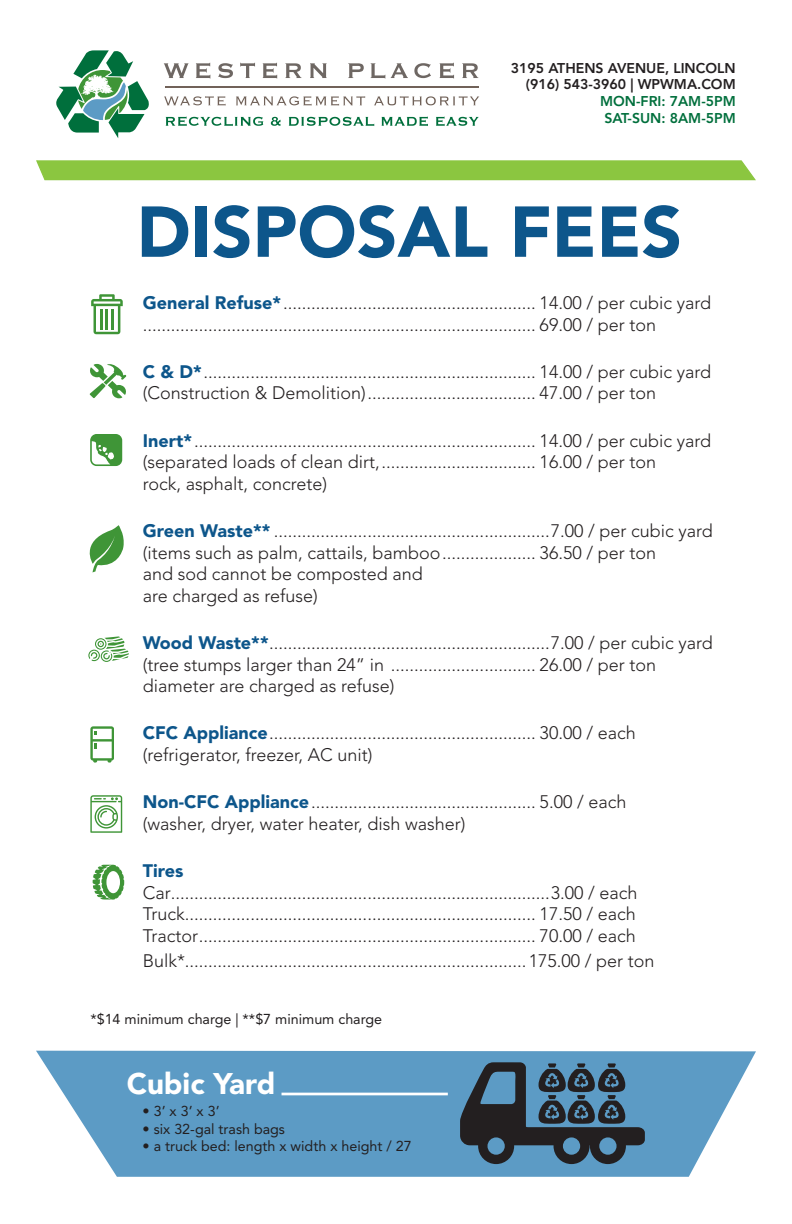
<style>
.page{position:relative;width:792px;height:1224px;background:#fff}
.page>*{position:absolute;margin:0;border:0;box-sizing:border-box;transform-origin:0 0}
.t1{font:900 71.2px "Avenir LT Std";color:#0d568b}
.t2{font:900 29.6px "Avenir LT Std";color:#fff}
.t3{font:300 18px/21.6px "Avenir LT Std";color:#231f20}
.t4{font:900 18px "Avenir LT Std";color:#0d568b}
.t5{font:14.2px "Avenir LT Std";color:#231f20}
.t6{font:800 14px "Avenir LT Std";color:#231f20}
.t7{font:800 14px/16.8px "Avenir LT Std";color:#006f3c}
.s1{font-weight:900;color:#0d568b}
</style>
<div class="page">
<svg style="left:36px;top:160px;width:720px;height:21px;background:#92c94c"></svg>
<svg style="left:90px;top:434px;width:32px;height:32px"></svg>
<svg style="left:88px;top:636px;width:41px;height:26px"></svg>
<svg style="left:89px;top:364px;width:38px;height:34px"></svg>
<svg style="left:90px;top:726px;width:24px;height:37px"></svg>
<svg style="left:90px;top:525px;width:34px;height:47px"></svg>
<svg style="left:90px;top:795px;width:32px;height:38px"></svg>
<svg style="left:91px;top:294px;width:32px;height:40px"></svg>
<hr style="left:111px;top:309px;width:3px;height:21px;background:#3f9537">
<hr style="left:106px;top:309px;width:2px;height:21px;background:#3f9537">
<hr style="left:100px;top:309px;width:2px;height:21px;background:#3f9537">
<svg style="left:93px;top:865px;width:31px;height:35px"></svg>
<svg style="left:36px;top:1051px;width:720px;height:126px;background:#71a8cc"></svg>
<hr style="left:282px;top:1093px;width:166px;height:2px;background:#fff">
<svg style="left:56px;top:50px;width:93px;height:88px"></svg>
<hr style="left:165px;top:86px;width:313px;height:2px;background:#716259">
<svg style="left:164px;top:63px;width:24px;height:15px"></svg>
<svg style="left:196px;top:63px;width:14px;height:16px"></svg>
<svg style="left:218px;top:63px;width:15px;height:15px"></svg>
<svg style="left:240px;top:63px;width:15px;height:15px"></svg>
<svg style="left:263px;top:63px;width:14px;height:16px"></svg>
<svg style="left:285px;top:63px;width:16px;height:15px"></svg>
<svg style="left:310px;top:63px;width:17px;height:15px"></svg>
<svg style="left:348px;top:63px;width:16px;height:15px"></svg>
<svg style="left:371px;top:63px;width:14px;height:16px"></svg>
<svg style="left:391px;top:63px;width:17px;height:15px"></svg>
<svg style="left:414px;top:63px;width:17px;height:15px"></svg>
<svg style="left:440px;top:63px;width:14px;height:16px"></svg>
<svg style="left:462px;top:63px;width:16px;height:15px"></svg>
<svg style="left:164px;top:96px;width:62px;height:10px"></svg>
<svg style="left:236px;top:96px;width:129px;height:10px"></svg>
<svg style="left:374px;top:96px;width:105px;height:9px"></svg>
<svg style="left:166px;top:117px;width:97px;height:9px"></svg>
<svg style="left:271px;top:117px;width:9px;height:9px"></svg>
<svg style="left:289px;top:117px;width:85px;height:9px"></svg>
<svg style="left:382px;top:117px;width:46px;height:9px"></svg>
<svg style="left:436px;top:117px;width:43px;height:9px"></svg>
<svg style="left:460px;top:1062px;width:185px;height:102px;background:#3e5b71"></svg>
<p class="t6" style="left:511px;top:59px;width:226px">3195 ATHENS AVENUE, LINCOLN</p>
<p class="t6" style="left:526px;top:76px;width:211px">(916) 543-3960 | WPWMA.COM</p>
<p class="t7" style="left:600px;top:93px;width:137px">MON-FRI: 7AM-5PM<br>SAT-SUN: 8AM-5PM</p>
<p class="t1" style="left:137px;top:189px;width:547px">DISPOSAL FEES</p>
<p class="t3" style="left:143px;top:292px;width:570px"><span class="s1">General Refuse*</span>...................................................... 14.00 / per cubic yard</p>
<p class="t3" style="left:143px;top:314px;width:515px">.................................................................................... 69.00 / per ton</p>
<p class="t3" style="left:143px;top:361px;width:570px"><span class="s1">C &amp; D*</span>....................................................................... 14.00 / per cubic yard</p>
<p class="t3" style="left:143px;top:382px;width:515px">(Construction &amp; Demolition).................................... 47.00 / per ton</p>
<p class="t3" style="left:143px;top:430px;width:570px"><span class="s1">Inert*</span>......................................................................... 14.00 / per cubic yard</p>
<p class="t3" style="left:143px;top:451px;width:515px">(separated loads of clean dirt,................................. 16.00 / per ton rock, asphalt, concrete)</p>
<p class="t3" style="left:143px;top:520px;width:572px"><span class="s1">Green Waste**</span> ...........................................................7.00 / per cubic yard</p>
<p class="t3" style="left:143px;top:542px;width:515px">(items such as palm, cattails, bamboo.................... 36.50 / per ton</p>
<p class="t3" style="left:143px;top:563px;width:282px">and sod cannot be composted and</p>
<p class="t3" style="left:143px;top:585px;width:177px">are charged as refuse)</p>
<p class="t3" style="left:143px;top:632px;width:572px"><span class="s1">Wood Waste**</span>............................................................7.00 / per cubic yard</p>
<p class="t3" style="left:143px;top:654px;width:515px">(tree stumps larger than 24” in ............................... 26.00 / per ton</p>
<p class="t3" style="left:143px;top:675px;width:253px">diameter are charged as refuse)</p>
<p class="t3" style="left:143px;top:722px;width:495px"><span class="s1">CFC Appliance</span>......................................................... 30.00 / each</p>
<p class="t3" style="left:143px;top:744px;width:231px">(refrigerator, freezer, AC unit)</p>
<p class="t3" style="left:143px;top:791px;width:485px"><span class="s1">Non-CFC Appliance</span>................................................ 5.00 / each</p>
<p class="t3" style="left:143px;top:813px;width:324px">(washer, dryer, water heater, dish washer)</p>
<p class="t4" style="left:143px;top:860px;width:42px">Tires</p>
<p class="t3" style="left:143px;top:882px;width:496px">Car.................................................................................3.00 / each</p>
<p class="t3" style="left:143px;top:903px;width:495px">Truck........................................................................... 17.50 / each</p>
<p class="t3" style="left:143px;top:925px;width:495px">Tractor........................................................................ 70.00 / each</p>
<p class="t3" style="left:143px;top:950px;width:513px">Bulk*.........................................................................175.00 / per ton</p>
<p class="t5" style="left:90px;top:1011px;width:293px">*$14 minimum charge | **$7 minimum charge</p>
<p class="t2" style="left:127px;top:1066px;width:150px">Cubic Yard</p>
<p class="t5" style="left:143px;top:1103px;width:79px">• 3’ x 3’ x 3’</p>
<p class="t5" style="left:143px;top:1120px;width:144px">• six 32-gal trash bags</p>
<p class="t5" style="left:143px;top:1138px;width:271px">• a truck bed: length x width x height / 27</p>
</div>
